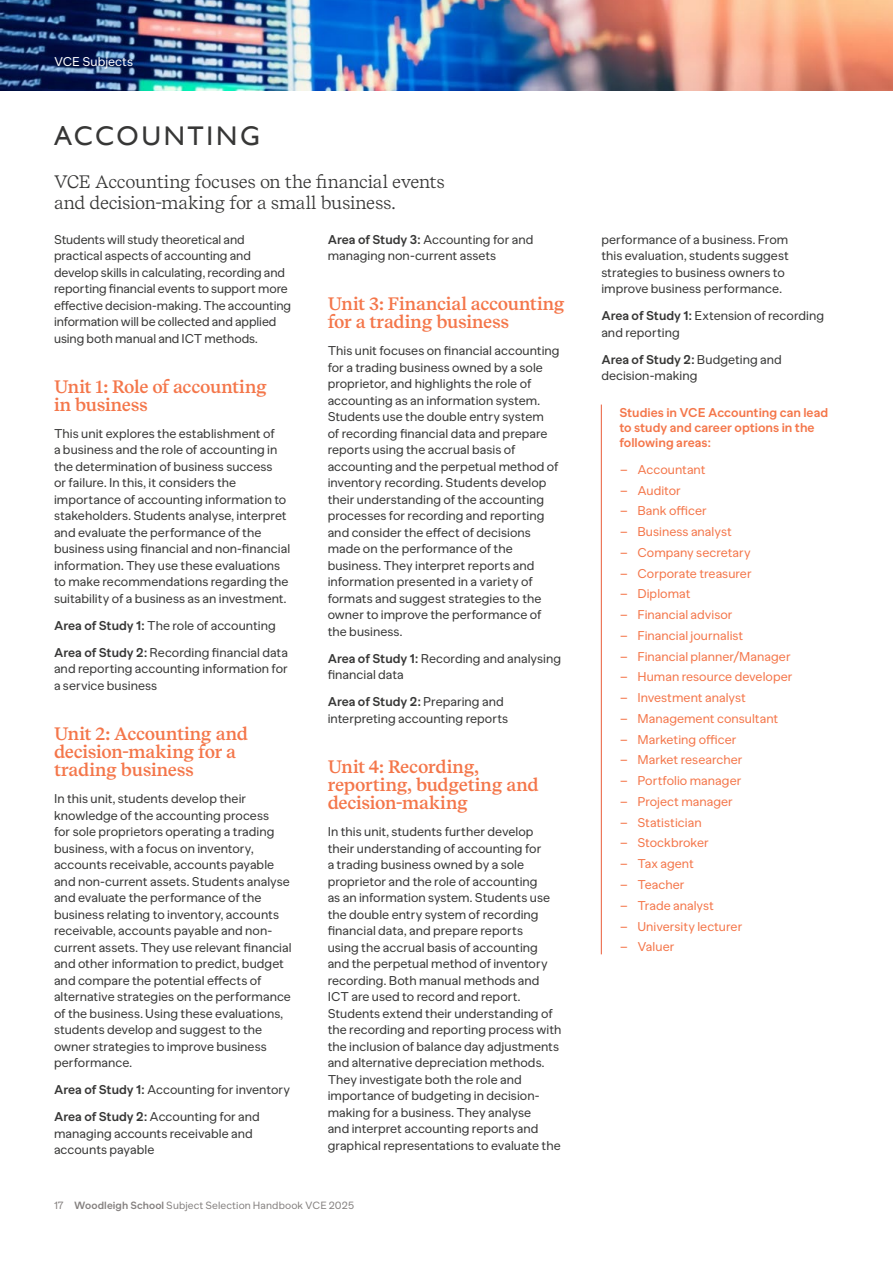
<style>
.page{position:relative;width:893px;height:1263px;background:#fff}
.page>*{position:absolute;margin:0;border:0;box-sizing:border-box;transform-origin:0 0}
.t1{font:27px "Gill Sans";letter-spacing:.1em;color:#373736}
.t2{font:600 18px/18px "Recife Text";letter-spacing:-.015em;color:#f4764a}
.t3{font:18px/21.6px "Recife Text";letter-spacing:-.015em;color:#373736}
.t4{font:12.75px/16.5px "MNKY Banana Grotesk";letter-spacing:.005em;color:#373736}
.t5{font:12.75px "MNKY Banana Grotesk";letter-spacing:.005em;color:#f4764a}
.t6{font:700 12.75px/15px "MNKY Banana Grotesk";color:#f4764a}
.t7{font:12.75px "MNKY Banana Grotesk";letter-spacing:.005em;color:#fff}
.t8{font:10.5px "MNKY Banana Grotesk";letter-spacing:.01em;color:#858180}
.s1{font-weight:700}
</style>
<div class="page">
<hr style="left:601px;top:405px;width:1px;height:549px;background:#ea5d3a">
<img style="left:0;top:0;width:893px;height:90px">
<p class="t7" style="left:54px;top:55px;width:81px">VCE Subjects</p>
<h1 class="t1" style="left:54px;top:120px;width:207px">ACCOUNTING</h1>
<h2 class="t3" style="left:54px;top:169px;width:392px">VCE Accounting focuses on the financial events and decision-making for a small business.</h2>
<p class="t4" style="left:54px;top:231px;width:239px">Students will study theoretical and practical aspects of accounting and develop skills in calculating, recording and reporting financial events to support more effective decision-making. The accounting information will be collected and applied using both manual and ICT methods.</p>
<h2 class="t2" style="left:54px;top:377px;width:215px">Unit 1: Role of accounting in business</h2>
<p class="t4" style="left:54px;top:425px;width:238px">This unit explores the establishment of<br>a business and the role of accounting in the determination of business success<br>or failure. In this, it considers the importance of accounting information to stakeholders. Students analyse, interpret and evaluate the performance of the business using financial and non-financial information. They use these evaluations to make recommendations regarding the suitability of a business as an investment.</p>
<p class="t4" style="left:54px;top:612px;width:235px;line-height:27.2px"><span class="s1">Area of Study 1:</span> The role of accounting<br><span class="s1">Area of Study 2:</span> Recording financial data</p>
<p class="t4" style="left:54px;top:661px;width:235px">and reporting accounting information for a service business</p>
<h2 class="t2" style="left:54px;top:724px;width:195px">Unit 2: Accounting and decision-making for a trading business</h2>
<p class="t4" style="left:54px;top:790px;width:239px">In this unit, students develop their knowledge of the accounting process<br>for sole proprietors operating a trading business, with a focus on inventory, accounts receivable, accounts payable and non-current assets. Students analyse and evaluate the performance of the business relating to inventory, accounts receivable, accounts payable and non&shy;current assets. They use relevant financial and other information to predict, budget and compare the potential effects of alternative strategies on the performance of the business. Using these evaluations, students develop and suggest to the owner strategies to improve business performance.</p>
<p class="t4" style="left:54px;top:1076px;width:238px;line-height:27.2px"><span class="s1">Area of Study 1:</span> Accounting for inventory<br><span class="s1">Area of Study 2:</span> Accounting for and</p>
<p class="t4" style="left:54px;top:1125px;width:200px">managing accounts receivable and accounts payable</p>
<p class="t4" style="left:328px;top:231px;width:207px"><span class="s1">Area of Study 3:</span> Accounting for and managing non-current assets</p>
<h2 class="t2" style="left:328px;top:294px;width:239px">Unit 3: Financial accounting for a trading business</h2>
<p class="t4" style="left:328px;top:343px;width:233px">This unit focuses on financial accounting for a trading business owned by a sole proprietor, and highlights the role of accounting as an information system.<br>Students use the double entry system<br>of recording financial data and prepare reports using the accrual basis of accounting and the perpetual method of inventory recording. Students develop their understanding of the accounting processes for recording and reporting and consider the effect of decisions made on the performance of the business. They interpret reports and information presented in a variety of formats and suggest strategies to the owner to improve the performance of the business.</p>
<p class="t4" style="left:328px;top:650px;width:235px"><span class="s1">Area of Study 1:</span> Recording and analysing financial data</p>
<p class="t4" style="left:328px;top:694px;width:182px"><span class="s1">Area of Study 2:</span> Preparing and interpreting accounting reports</p>
<h2 class="t2" style="left:328px;top:757px;width:212px">Unit 4: Recording, reporting, budgeting and decision-making</h2>
<p class="t4" style="left:328px;top:823px;width:235px">In this unit, students further develop their understanding of accounting for<br>a trading business owned by a sole proprietor and the role of accounting<br>as an information system. Students use the double entry system of recording financial data, and prepare reports<br>using the accrual basis of accounting and the perpetual method of inventory recording. Both manual methods and ICT are used to record and report.<br>Students extend their understanding of the recording and reporting process with the inclusion of balance day adjustments and alternative depreciation methods.<br>They investigate both the role and importance of budgeting in decision&shy;making for a business. They analyse<br>and interpret accounting reports and graphical representations to evaluate the</p>
<p class="t8" style="left:54px;top:1200px;width:302px">17 <span class="s1">Woodleigh School</span> Subject Selection Handbook VCE 2025</p>
<p class="t4" style="left:601px;top:231px;width:189px">performance of a business. From this evaluation, students suggest strategies to business owners to improve business performance.</p>
<p class="t4" style="left:601px;top:308px;width:224px"><span class="s1">Area of Study 1:</span> Extension of recording and reporting</p>
<p class="t4" style="left:601px;top:351px;width:182px"><span class="s1">Area of Study 2:</span> Budgeting and decision-making</p>
<p class="t6" style="left:619px;top:405px;width:210px">Studies in VCE Accounting can lead to study and career options in the following areas:</p>
<p class="t5" style="left:620px;top:462px;width:87px">– Accountant</p>
<p class="t5" style="left:620px;top:483px;width:62px">– Auditor</p>
<p class="t5" style="left:620px;top:504px;width:88px">– Bank officer</p>
<p class="t5" style="left:620px;top:525px;width:113px">– Business analyst</p>
<p class="t5" style="left:620px;top:545px;width:132px">– Company secretary</p>
<p class="t5" style="left:620px;top:566px;width:133px">– Corporate treasurer</p>
<p class="t5" style="left:620px;top:587px;width:72px">– Diplomat</p>
<p class="t5" style="left:620px;top:608px;width:114px">– Financial advisor</p>
<p class="t5" style="left:620px;top:629px;width:125px">– Financial journalist</p>
<p class="t5" style="left:620px;top:649px;width:172px">– Financial planner/Manager</p>
<p class="t5" style="left:620px;top:670px;width:174px">– Human resource developer</p>
<p class="t5" style="left:620px;top:691px;width:127px">– Investment analyst</p>
<p class="t5" style="left:620px;top:712px;width:160px">– Management consultant</p>
<p class="t5" style="left:620px;top:732px;width:118px">– Marketing officer</p>
<p class="t5" style="left:620px;top:753px;width:124px">– Market researcher</p>
<p class="t5" style="left:620px;top:774px;width:123px">– Portfolio manager</p>
<p class="t5" style="left:620px;top:795px;width:114px">– Project manager</p>
<p class="t5" style="left:620px;top:815px;width:83px">– Statistician</p>
<p class="t5" style="left:620px;top:836px;width:90px">– Stockbroker</p>
<p class="t5" style="left:620px;top:857px;width:75px">– Tax agent</p>
<p class="t5" style="left:620px;top:878px;width:66px">– Teacher</p>
<p class="t5" style="left:620px;top:898px;width:95px">– Trade analyst</p>
<p class="t5" style="left:620px;top:919px;width:124px">– University lecturer</p>
<p class="t5" style="left:620px;top:940px;width:56px">– Valuer</p>
</div>
